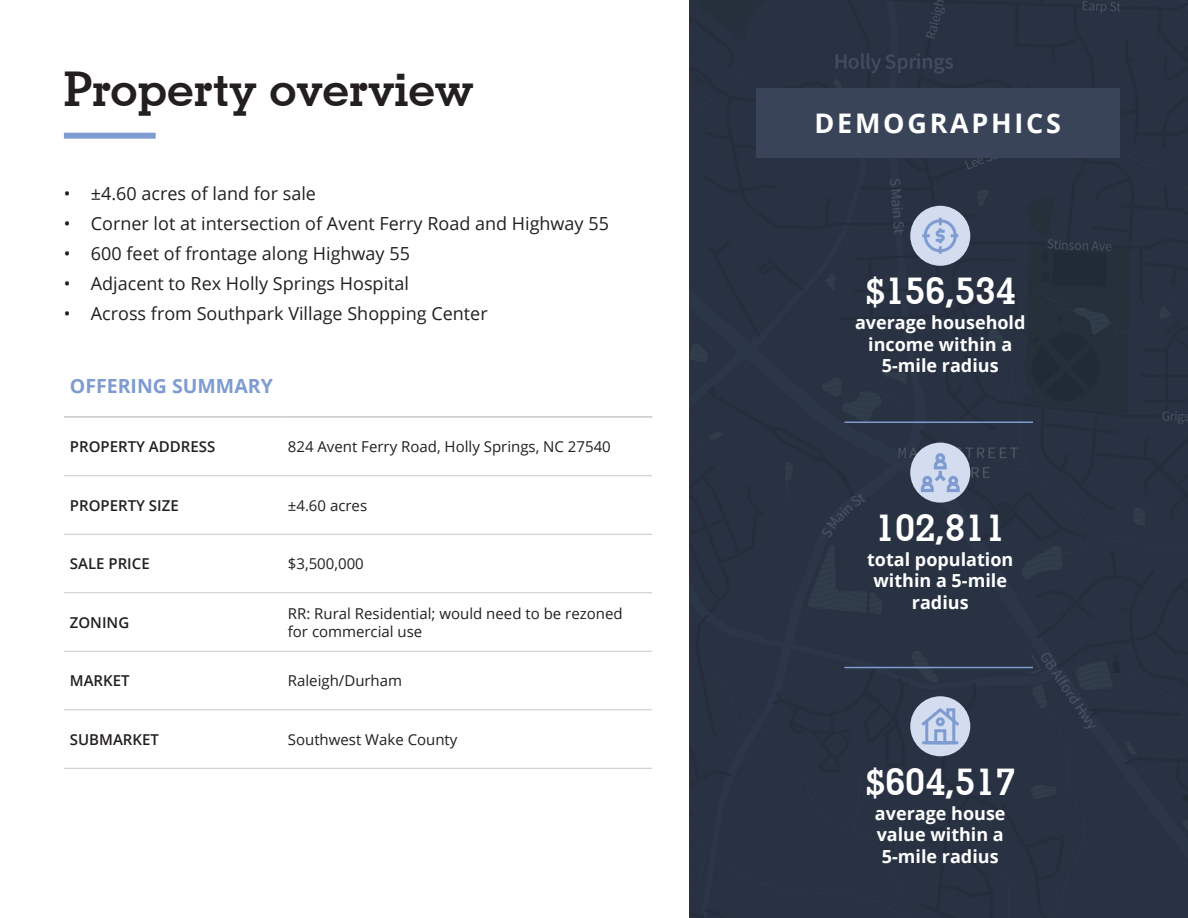
<style>
.page{position:relative;width:1188px;height:918px;background:#fff}
.page>*{position:absolute;margin:0;border:0;box-sizing:border-box;transform-origin:0 0}
.t1{font:700 48px "Geometric Slab 703 BT";color:#231f20}
.t2{font:700 37.5px "Geometric Slab 703 BT";color:#fff}
.t3{font:700 27px "Open Sans";letter-spacing:.1em;color:#fff}
.t4{font:700 19.5px "Open Sans";color:#7e9cd1}
.t5{font:18px "Open Sans";color:#231f20}
.t6{font:700 18px/21.6px "Open Sans";color:#fff;text-align:center}
.t7{font:15px/18px "Open Sans";color:#231f20}
.t8{font:600 15px "Open Sans";color:#231f20}
</style>
<div class="page">
<div style="left:64px;top:133px;width:92px;height:6px;background:#7e9cd1"></div>
<hr style="left:64px;top:475px;width:218px;height:1px;background:#c8c9c4">
<hr style="left:282px;top:475px;width:370px;height:1px;background:#c8c9c4">
<hr style="left:64px;top:534px;width:218px;height:1px;background:#c8c9c4">
<hr style="left:282px;top:534px;width:370px;height:1px;background:#c8c9c4">
<hr style="left:64px;top:592px;width:218px;height:1px;background:#c8c9c4">
<hr style="left:282px;top:592px;width:370px;height:1px;background:#c8c9c4">
<hr style="left:64px;top:651px;width:218px;height:1px;background:#c8c9c4">
<hr style="left:282px;top:651px;width:370px;height:1px;background:#c8c9c4">
<hr style="left:64px;top:709px;width:218px;height:1px;background:#c8c9c4">
<hr style="left:282px;top:709px;width:370px;height:1px;background:#c8c9c4">
<hr style="left:64px;top:768px;width:218px;height:1px;background:#c8c9c4">
<hr style="left:282px;top:768px;width:370px;height:1px;background:#c8c9c4">
<hr style="left:64px;top:416px;width:218px;height:2px;background:#c8c9c4">
<hr style="left:282px;top:416px;width:370px;height:2px;background:#c8c9c4">
<div style="left:689px;top:0;width:499px;height:918px;background:#293242"></div>
<div style="left:756px;top:88px;width:364px;height:70px;background:#3a4458"></div>
<div style="left:910px;top:206px;width:60px;height:60px;background:#d3ddef;border-radius:50%"></div>
<svg style="left:922px;top:218px;width:36px;height:36px"></svg>
<hr style="left:844px;top:422px;width:189px;height:1px;background:#7e9cd1">
<div style="left:910px;top:443px;width:60px;height:60px;background:#d3ddef;border-radius:50%"></div>
<div style="left:935px;top:453px;width:10px;height:10px;border:3px solid #7e9cd1;border-radius:50%"></div>
<svg style="left:921px;top:458px;width:39px;height:34px"></svg>
<div style="left:922px;top:476px;width:10px;height:10px;border:3px solid #7e9cd1;border-radius:50%"></div>
<div style="left:910px;top:696px;width:60px;height:60px;background:#d3ddef;border-radius:50%"></div>
<div style="left:925px;top:719px;width:30px;height:25px;border:3px solid #7e9cd1"></div>
<hr style="left:922px;top:741px;width:36px;height:3px;background:#7e9cd1">
<div style="left:934px;top:729px;width:12px;height:15px;border:3px solid #7e9cd1"></div>
<svg style="left:921px;top:708px;width:38px;height:21px"></svg>
<hr style="left:844px;top:667px;width:189px;height:1px;background:#7e9cd1">
<p class="t1" style="left:64px;top:60px;width:411px">Property overview</p>
<p class="t5" style="left:64px;top:181px;width:254px">• ±4.60 acres of land for sale</p>
<p class="t5" style="left:64px;top:211px;width:547px">• Corner lot at intersection of Avent Ferry Road and Highway 55</p>
<p class="t5" style="left:64px;top:241px;width:348px">• 600 feet of frontage along Highway 55</p>
<p class="t5" style="left:64px;top:271px;width:347px">• Adjacent to Rex Holly Springs Hospital</p>
<p class="t5" style="left:64px;top:301px;width:425px">• Across from Southpark Village Shopping Center</p>
<p class="t4" style="left:70px;top:373px;width:204px">OFFERING SUMMARY</p>
<p class="t8" style="left:70px;top:437px;width:147px">PROPERTY ADDRESS</p>
<p class="t7" style="left:288px;top:437px;width:325px">824 Avent Ferry Road, Holly Springs, NC 27540</p>
<p class="t8" style="left:70px;top:495px;width:110px">PROPERTY SIZE</p>
<p class="t7" style="left:288px;top:496px;width:81px">±4.60 acres</p>
<p class="t8" style="left:70px;top:554px;width:81px">SALE PRICE</p>
<p class="t7" style="left:288px;top:554px;width:77px">$3,500,000</p>
<p class="t8" style="left:70px;top:612px;width:61px">ZONING</p>
<p class="t7" style="left:288px;top:604px;width:336px">RR: Rural Residential; would need to be rezoned for commercial use</p>
<p class="t8" style="left:70px;top:671px;width:61px">MARKET</p>
<p class="t7" style="left:288px;top:671px;width:116px">Raleigh/Durham</p>
<p class="t8" style="left:70px;top:729px;width:91px">SUBMARKET</p>
<p class="t7" style="left:288px;top:730px;width:171px">Southwest Wake County</p>
<p class="t3" style="left:815px;top:104px;width:248px">DEMOGRAPHICS</p>
<p class="t2" style="left:865px;top:268px;width:152px">$156,534</p>
<p class="t6" style="left:855px;top:311px;width:172px">average household income within a<br>5-mile radius</p>
<p class="t2" style="left:875px;top:505px;width:132px">102,811</p>
<p class="t6" style="left:867px;top:548px;width:148px">total population within a 5-mile radius</p>
<p class="t2" style="left:865px;top:759px;width:152px">$604,517</p>
<p class="t6" style="left:875px;top:802px;width:132px;text-align:justify">average house value within a 5-mile radius</p>
</div>
